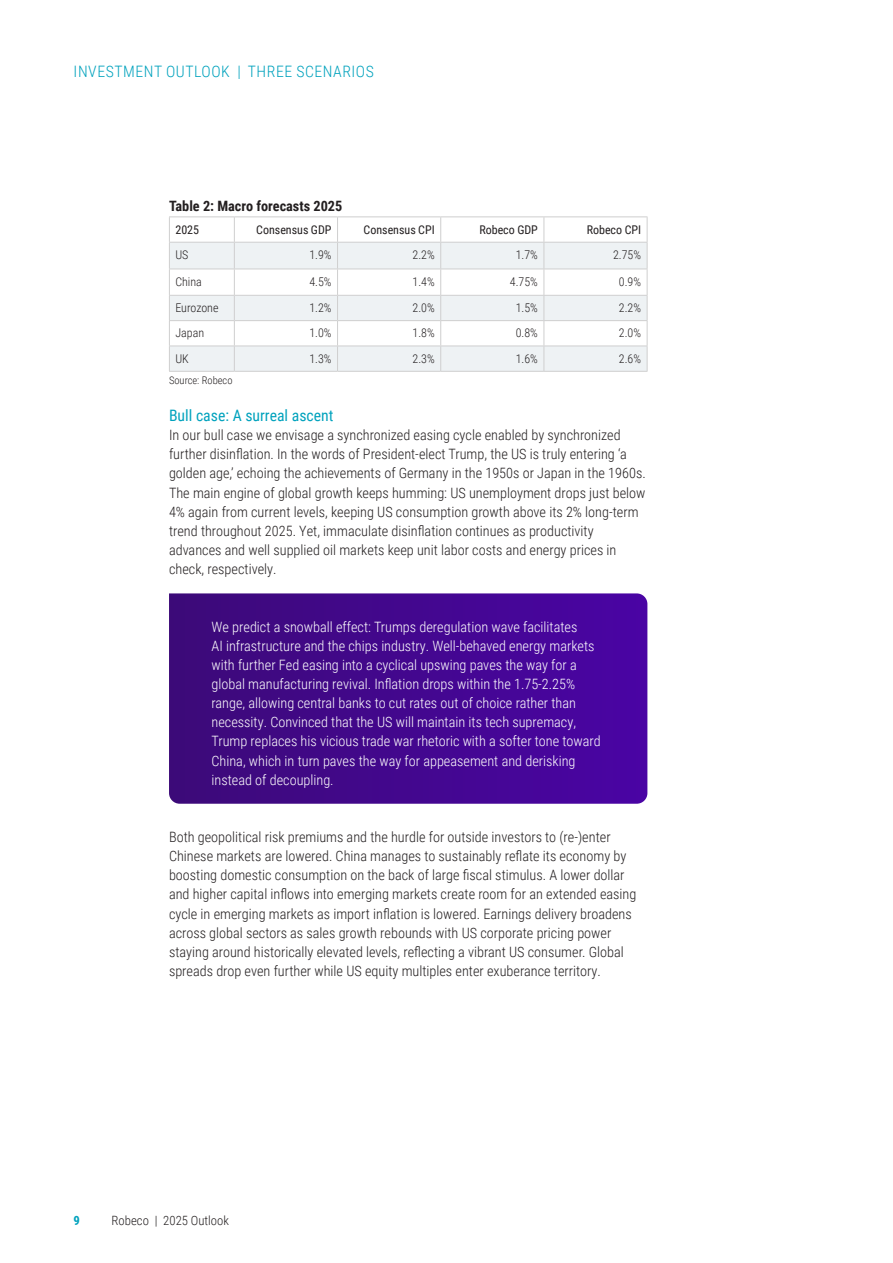
<style>
.page{position:relative;width:893px;height:1263px;background:#fff}
.page>*{position:absolute;margin:0;border:0;box-sizing:border-box;transform-origin:0 0}
.Inleidende_tekst{font:300 15.75px "Roboto Condensed";letter-spacing:.035em;color:#00a2bd}
.Paragraafkop{font:15.75px "Roboto Condensed";color:#00a2bd}
.Leestekst{font:300 14.25px/19.2px "Roboto Condensed";color:#231f20}
.Leestekst-2{font:300 14.25px/19.2px "Roboto Condensed";color:#fff}
.Figuur_kop{font:700 14.25px "Roboto Condensed";color:#231f20}
.t1{font:300 12.75px "Roboto Condensed";color:#231f20}
.t2{font:700 12.75px "Roboto Condensed";color:#00a2bd}
.Table_text_light{font:300 12px "Roboto Condensed";color:#231f20}
.Table_text_light-2{font:12px "Roboto Condensed";color:#231f20}
.Voetnoot{font:300 10.5px "Roboto Condensed";color:#231f20}
</style>
<div class="page">
<svg style="left:169px;top:593px;width:478px;height:211px;background:#43088e"></svg>
<hr style="left:169px;top:216px;width:65px;height:1px;background:#cfcfcf">
<hr style="left:234px;top:216px;width:104px;height:1px;background:#cfcfcf">
<hr style="left:338px;top:216px;width:103px;height:1px;background:#cfcfcf">
<hr style="left:441px;top:216px;width:103px;height:1px;background:#cfcfcf">
<hr style="left:544px;top:216px;width:103px;height:1px;background:#cfcfcf">
<svg style="left:169px;top:217px;width:479px;height:154px"></svg>
<hr style="left:169px;top:371px;width:65px;height:1px;background:#cfcfcf">
<hr style="left:234px;top:371px;width:104px;height:1px;background:#cfcfcf">
<hr style="left:338px;top:371px;width:103px;height:1px;background:#cfcfcf">
<hr style="left:441px;top:371px;width:103px;height:1px;background:#cfcfcf">
<hr style="left:544px;top:371px;width:103px;height:1px;background:#cfcfcf">
<p class="Inleidende_tekst" style="left:74px;top:60px;width:302px">INVESTMENT OUTLOOK | THREE SCENARIOS</p>
<p class="Figuur_kop" style="left:169px;top:195px;width:175px">Table 2: Macro forecasts 2025</p>
<p class="Table_text_light-2" style="left:175px;top:221px;width:25px">2025</p>
<p class="Table_text_light-2" style="left:256px;top:221px;width:77px">Consensus GDP</p>
<p class="Table_text_light-2" style="left:364px;top:221px;width:73px">Consensus CPI</p>
<p class="Table_text_light-2" style="left:479px;top:221px;width:60px">Robeco GDP</p>
<p class="Table_text_light-2" style="left:587px;top:221px;width:56px">Robeco CPI</p>
<p class="Table_text_light" style="left:175px;top:246px;width:15px">US</p>
<p class="Table_text_light" style="left:309px;top:246px;width:24px">1.9%</p>
<p class="Table_text_light" style="left:413px;top:246px;width:24px">2.2%</p>
<p class="Table_text_light" style="left:516px;top:246px;width:24px">1.7%</p>
<p class="Table_text_light" style="left:613px;top:246px;width:30px">2.75%</p>
<p class="Table_text_light" style="left:175px;top:273px;width:28px">China</p>
<p class="Table_text_light" style="left:309px;top:273px;width:24px">4.5%</p>
<p class="Table_text_light" style="left:413px;top:273px;width:24px">1.4%</p>
<p class="Table_text_light" style="left:510px;top:273px;width:30px">4.75%</p>
<p class="Table_text_light" style="left:619px;top:273px;width:24px">0.9%</p>
<p class="Table_text_light" style="left:175px;top:299px;width:45px">Eurozone</p>
<p class="Table_text_light" style="left:309px;top:299px;width:24px">1.2%</p>
<p class="Table_text_light" style="left:413px;top:299px;width:24px">2.0%</p>
<p class="Table_text_light" style="left:516px;top:299px;width:24px">1.5%</p>
<p class="Table_text_light" style="left:619px;top:299px;width:24px">2.2%</p>
<p class="Table_text_light" style="left:175px;top:325px;width:30px">Japan</p>
<p class="Table_text_light" style="left:309px;top:325px;width:24px">1.0%</p>
<p class="Table_text_light" style="left:413px;top:325px;width:24px">1.8%</p>
<p class="Table_text_light" style="left:516px;top:325px;width:24px">0.8%</p>
<p class="Table_text_light" style="left:619px;top:325px;width:24px">2.0%</p>
<p class="Table_text_light" style="left:175px;top:350px;width:15px">UK</p>
<p class="Table_text_light" style="left:309px;top:350px;width:24px">1.3%</p>
<p class="Table_text_light" style="left:413px;top:350px;width:24px">2.3%</p>
<p class="Table_text_light" style="left:516px;top:350px;width:24px">1.6%</p>
<p class="Table_text_light" style="left:619px;top:350px;width:24px">2.6%</p>
<p class="Voetnoot" style="left:169px;top:373px;width:65px">Source: Robeco</p>
<p class="Paragraafkop" style="left:169px;top:404px;width:166px">Bull case: A surreal ascent</p>
<p class="Leestekst" style="left:169px;top:425px;width:478px">In our bull case we envisage a synchronized easing cycle enabled by synchronized further disinflation. In the words of President-elect Trump, the US is truly entering ‘a golden age,’ echoing the achievements of Germany in the 1950s or Japan in the 1960s.<br>The main engine of global growth keeps humming: US unemployment drops just below 4% again from current levels, keeping US consumption growth above its 2% long-term trend throughout 2025. Yet, immaculate disinflation continues as productivity advances and well supplied oil markets keep unit labor costs and energy prices in check, respectively.</p>
<p class="Leestekst-2" style="left:212px;top:616px;width:391px">We predict a snowball effect: Trumps deregulation wave facilitates<br>AI infrastructure and the chips industry. Well-behaved energy markets with further Fed easing into a cyclical upswing paves the way for a global manufacturing revival. Inflation drops within the 1.75-2.25% range, allowing central banks to cut rates out of choice rather than necessity. Convinced that the US will maintain its tech supremacy, Trump replaces his vicious trade war rhetoric with a softer tone toward China, which in turn paves the way for appeasement and derisking instead of decoupling.</p>
<p class="Leestekst" style="left:169px;top:827px;width:469px">Both geopolitical risk premiums and the hurdle for outside investors to (re-)enter Chinese markets are lowered. China manages to sustainably reflate its economy by boosting domestic consumption on the back of large fiscal stimulus. A lower dollar and higher capital inflows into emerging markets create room for an extended easing cycle in emerging markets as import inflation is lowered. Earnings delivery broadens across global sectors as sales growth rebounds with US corporate pricing power staying around historically elevated levels, reflecting a vibrant US consumer. Global spreads drop even further while US equity multiples enter exuberance territory.</p>
<p class="t2" style="left:73px;top:1212px;width:8px">9</p>
<p class="t1" style="left:112px;top:1211px;width:119px">Robeco | 2025 Outlook</p>
</div>
